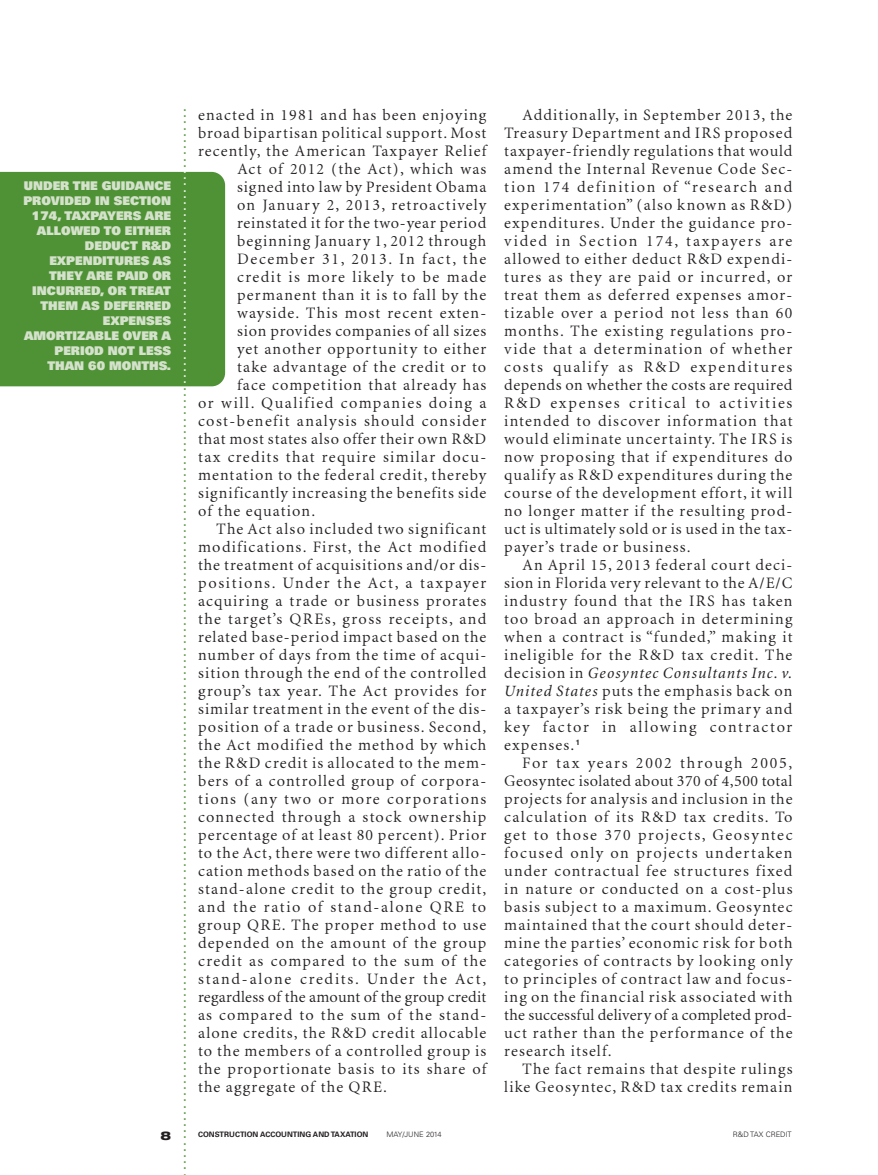
<style>
.page{position:relative;width:878px;height:1175px;background:#fff}
.page>*{position:absolute;margin:0;border:0;box-sizing:border-box;transform-origin:0 0}
.t1{font:15.75px/18px "Minion MM 345 wt 600 wd 6 op";letter-spacing:.08em;color:#231f20;text-align:justify}
.t2{font:15.75px "Minion MM 345 wt 600 wd 6 op";letter-spacing:.055em;color:#231f20}
.t3{font:15.75px "Minion MM 345 wt 600 wd 6 op";letter-spacing:.06em;color:#231f20}
.t4{font:15.75px "Minion MM 345 wt 600 wd 6 op";letter-spacing:.11em;color:#231f20}
.t5{font:15.75px "Minion MM 345 wt 600 wd 6 op";letter-spacing:.02em;color:#231f20}
.t6{font:15.75px "Minion MM It 367 wt 585 wd 11 op";letter-spacing:.065em;color:#231f20}
.t7{font:15.75px "Minion MM 345 wt 600 wd 6 op";letter-spacing:.1em;color:#231f20}
.t8{font:15.75px "Minion MM 345 wt 600 wd 6 op";letter-spacing:.115em;color:#231f20}
.t9{font:15.75px "Minion MM 345 wt 600 wd 6 op";letter-spacing:.105em;color:#231f20}
.t10{font:15px "Helvetica";color:#4f9236}
.t11{font:900 12px/15px "Univers";color:#d4e1cb;text-align:right}
.t12{font:800 expanded 12px "Helvetica Neue";color:#231f20}
.t13{font:700 7.5px "Univers";color:#231f20}
.t14{font:300 7.5px "Univers";color:#231f20}
.s1{font-family:"Minion MM 345 wt 600 wd 6 op"}
.s2{font-family:"Minion MM It 367 wt 585 wd 11 op"}
.s3{color:#fff}
</style>
<div class="page">
<div style="left:0;top:172px;width:225px;height:214px;background:#4f9236"></div>
<p class="t1" style="left:198px;top:107px;width:290px">enacted in 1981 and has been enjoying</p>
<p class="t1" style="left:198px;top:125px;width:290px">broad bipartisan political support. Most</p>
<p class="t1" style="left:198px;top:143px;width:290px">recently, the American Taxpayer Relief</p>
<p class="t1" style="left:237px;top:161px;width:251px">Act of 2012 (the Act), which was</p>
<p class="t2" style="left:237px;top:181px;width:251px">signed into law by President Obama</p>
<p class="t1" style="left:237px;top:197px;width:250px">on January 2, 2013, retroactively</p>
<p class="t2" style="left:237px;top:217px;width:251px">reinstated it for the two-year period</p>
<p class="t1" style="left:237px;top:233px;width:251px">beginning January 1, 2012 through</p>
<p class="t4" style="left:237px;top:253px;width:250px">December 31, 2013. In fact, the</p>
<p class="t1" style="left:237px;top:269px;width:251px">credit is more likely to be made</p>
<p class="t1" style="left:237px;top:287px;width:251px">permanent than it is to fall by the</p>
<p class="t1" style="left:237px;top:305px;width:251px">wayside. This most recent exten-</p>
<p class="t2" style="left:237px;top:325px;width:251px">sion provides companies of all sizes</p>
<p class="t1" style="left:237px;top:341px;width:251px">yet another opportunity to either</p>
<p class="t1" style="left:237px;top:359px;width:251px">take advantage of the credit or to</p>
<p class="t1" style="left:237px;top:377px;width:251px">face competition that already has</p>
<p class="t7" style="left:198px;top:397px;width:290px">or will. Qualified companies doing a</p>
<p class="t1" style="left:198px;top:413px;width:290px">cost-benefit analysis should consider</p>
<p class="t3" style="left:198px;top:433px;width:289px">that most states also offer their own R&amp;D</p>
<p class="t1" style="left:198px;top:449px;width:290px">tax credits that require similar docu-</p>
<p class="t1" style="left:198px;top:467px;width:289px">mentation to the federal credit, thereby</p>
<p class="t1" style="left:198px;top:485px;width:289px">significantly increasing the benefits side</p>
<p class="t1" style="left:198px;top:503px;width:119px">of the equation.</p>
<p class="t1" style="left:216px;top:521px;width:271px">The Act also included two significant</p>
<p class="t1" style="left:198px;top:539px;width:290px">modifications. First, the Act modified</p>
<p class="t3" style="left:198px;top:559px;width:290px">the treatment of acquisitions and/or dis-</p>
<p class="t4" style="left:198px;top:577px;width:290px">positions. Under the Act, a taxpayer</p>
<p class="t1" style="left:198px;top:593px;width:290px">acquiring a trade or business prorates</p>
<p class="t1" style="left:198px;top:611px;width:290px">the target’s QREs, gross receipts, and</p>
<p class="t1" style="left:198px;top:629px;width:290px">related base-period impact based on the</p>
<p class="t1" style="left:198px;top:647px;width:290px">number of days from the time of acqui-</p>
<p class="t1" style="left:198px;top:665px;width:290px">sition through the end of the controlled</p>
<p class="t1" style="left:198px;top:683px;width:290px">group’s tax year. The Act provides for</p>
<p class="t1" style="left:198px;top:701px;width:290px">similar treatment in the event of the dis-</p>
<p class="t1" style="left:198px;top:719px;width:290px">position of a trade or business. Second,</p>
<p class="t1" style="left:198px;top:737px;width:290px">the Act modified the method by which</p>
<p class="t1" style="left:198px;top:755px;width:290px">the R&amp;D credit is allocated to the mem-</p>
<p class="t1" style="left:198px;top:773px;width:290px">bers of a controlled group of corpora-</p>
<p class="t1" style="left:198px;top:791px;width:289px">tions (any two or more corporations</p>
<p class="t1" style="left:198px;top:809px;width:290px">connected through a stock ownership</p>
<p class="t1" style="left:198px;top:827px;width:290px">percentage of at least 80 percent). Prior</p>
<p class="t1" style="left:198px;top:845px;width:290px">to the Act, there were two different allo-</p>
<p class="t1" style="left:198px;top:863px;width:289px">cation methods based on the ratio of the</p>
<p class="t1" style="left:198px;top:881px;width:290px">stand-alone credit to the group credit,</p>
<p class="t9" style="left:198px;top:901px;width:290px">and the ratio of stand-alone QRE to</p>
<p class="t1" style="left:198px;top:917px;width:290px">group QRE. The proper method to use</p>
<p class="t1" style="left:198px;top:935px;width:290px">depended on the amount of the group</p>
<p class="t1" style="left:198px;top:953px;width:289px">credit as compared to the sum of the</p>
<p class="t8" style="left:198px;top:973px;width:290px">stand-alone credits. Under the Act,</p>
<p class="t5" style="left:198px;top:991px;width:289px">regardless of the amount of the group credit</p>
<p class="t1" style="left:198px;top:1007px;width:290px">as compared to the sum of the stand-</p>
<p class="t1" style="left:198px;top:1025px;width:290px">alone credits, the R&amp;D credit allocable</p>
<p class="t1" style="left:198px;top:1043px;width:290px">to the members of a controlled group is</p>
<p class="t1" style="left:198px;top:1061px;width:290px">the proportionate basis to its share of</p>
<p class="t1" style="left:198px;top:1079px;width:191px">the aggregate of the QRE.</p>
<p class="t1" style="left:504px;top:107px;width:290px;text-indent:18px">Additionally, in September 2013, the Treasury Department and IRS proposed taxpayer-friendly regulations that would amend the Internal Revenue Code Sec&shy;tion 174 definition of “research and experimentation” (also known as R&amp;D) expenditures. Under the guidance pro&shy;vided in Section 174, taxpayers are allowed to either deduct R&amp;D expendi&shy;tures as they are paid or incurred, or treat them as deferred expenses amor&shy;tizable over a period not less than 60 months. The existing regulations pro&shy;vide that a determination of whether costs qualify as R&amp;D expenditures depends on whether the costs are required R&amp;D expenses critical to activities intended to discover information that would eliminate uncertainty. The IRS is now proposing that if expenditures do qualify as R&amp;D expenditures during the course of the development effort, it will no longer matter if the resulting prod&shy;uct is ultimately sold or is used in the tax&shy;payer’s trade or business.</p>
<p class="t1" style="left:504px;top:557px;width:290px;text-indent:18px">An April 15, 2013 federal court deci&shy;sion in Florida very relevant to the A/E/C industry found that the IRS has taken too broad an approach in determining when a contract is “funded,” making it ineligible for the R&amp;D tax credit. The</p>
<p class="t6" style="left:504px;top:667px;width:289px"><span class="s1">decision in</span> Geosyntec Consultants Inc. v.</p>
<p class="t1" style="left:504px;top:683px;width:290px"><span class="s2">United States</span> puts the emphasis back on a taxpayer’s risk being the primary and key factor in allowing contractor expenses.<sup>1</sup></p>
<p class="t1" style="left:504px;top:755px;width:290px;text-indent:18px">For tax years 2002 through 2005, Geosyntec isolated about 370 of 4,500 total projects for analysis and inclusion in the calculation of its R&amp;D tax credits. To get to those 370 projects, Geosyntec focused only on projects undertaken under contractual fee structures fixed in nature or conducted on a cost-plus basis subject to a maximum. Geosyntec maintained that the court should deter&shy;mine the parties’ economic risk for both categories of contracts by looking only to principles of contract law and focus&shy;ing on the financial risk associated with the successful delivery of a completed prod&shy;uct rather than the performance of the research itself.</p>
<p class="t1" style="left:504px;top:1061px;width:290px;text-align:right">The fact remains that despite rulings like Geosyntec, R&amp;D tax credits remain</p>
<p class="t10" style="left:195px;top:108px;width:1070px;rotate:90deg">..........<span class="s3">...................................</span>................................................................................................................................</p>
<p class="t11" style="left:23px;top:179px;width:149px">UNDER THE GUIDANCE<br>PROVIDED IN SECTION<br>174, TAXPAYERS ARE<br>ALLOWED TO EITHER<br>DEDUCT R&amp;D<br>EXPENDITURES AS<br>THEY ARE PAID OR<br>INCURRED, OR TREAT<br>THEM AS DEFERRED<br>EXPENSES<br>AMORTIZABLE OVER A<br>PERIOD NOT LESS<br>THAN 60 MONTHS.</p>
<p class="t12" style="left:160px;top:1131px;width:12px">8</p>
<p class="t13" style="left:198px;top:1131px;width:172px">CONSTRUCTION ACCOUNTING AND TAXATION</p>
<p class="t14" style="left:386px;top:1131px;width:57px">MAY/JUNE 2014</p>
<p class="t14" style="left:733px;top:1131px;width:60px">R&amp;D TAX CREDIT</p>
</div>
